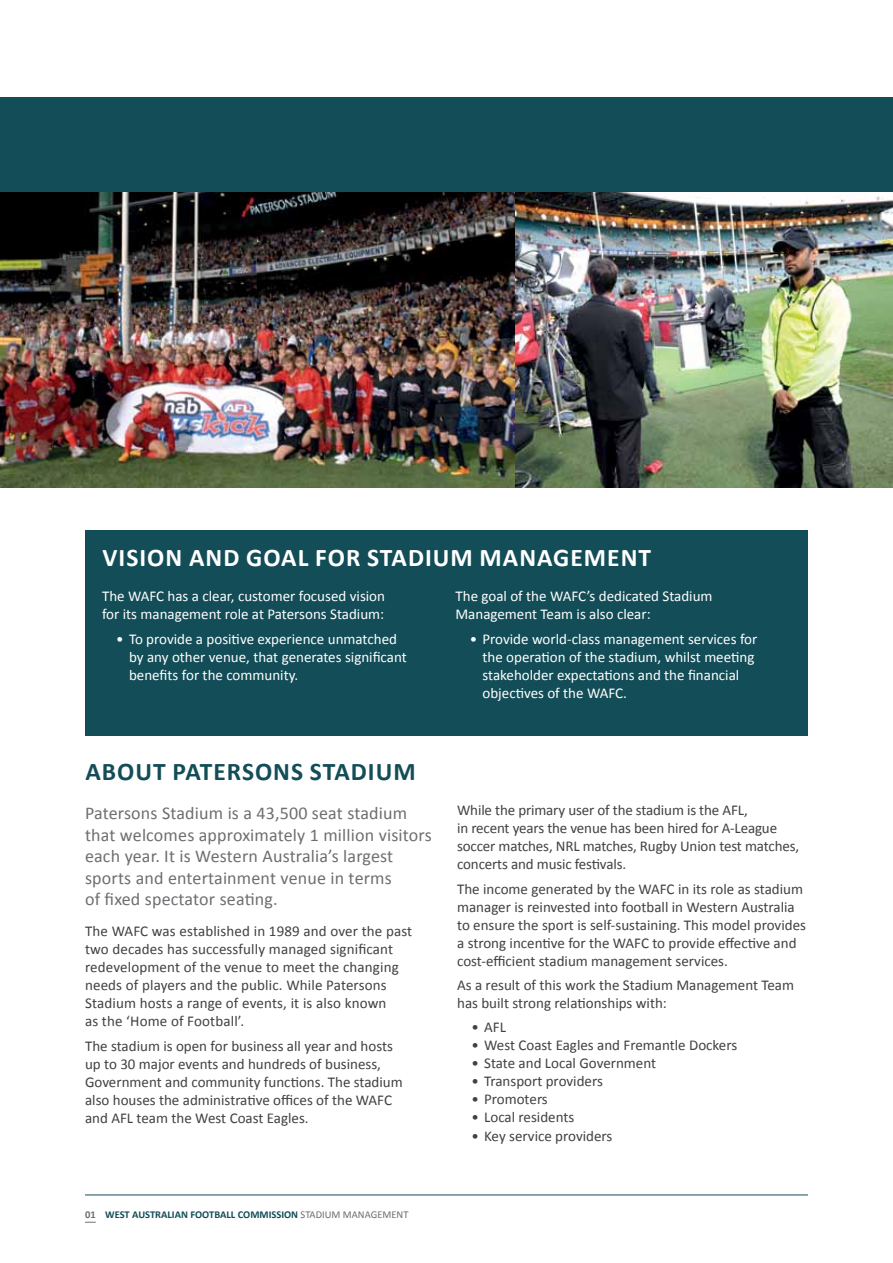
<style>
.page{position:relative;width:893px;height:1263px;background:#fff}
.page>*{position:absolute;margin:0;border:0;box-sizing:border-box;transform-origin:0 0}
.t1{font:700 25.5px "Calibri";letter-spacing:.04em;color:#fff}
.t2{font:700 25.5px "Calibri";color:#134d57}
.t3{font:18px/21.6px "Calibri";letter-spacing:.01em;color:#6d6e71}
.t4{font:15px/18px "Calibri";color:#414042}
.t5{font:15px/18px "Calibri";color:#fff}
.t6{font:700 10.5px "Calibri";color:#134d57}
.s1{color:#6d6e71}
.s2{font-weight:400;color:#6d6e71}
</style>
<div class="page">
<div style="left:0;top:97px;width:893px;height:95px;background:#134d57"></div>
<hr style="left:85px;top:1194px;width:723px;height:1px;background:#134d57">
<img style="left:514px;top:192px;width:379px;height:296px">
<img style="left:0;top:192px;width:514px;height:296px">
<div style="left:85px;top:530px;width:723px;height:206px;background:#134d57"></div>
<h1 class="t1" style="left:103px;top:541px;width:30px">VISION</h1>
<h1 class="t1" style="left:189px;top:541px;width:142px">AND GOAL FOR</h1>
<h1 class="t1" style="left:367px;top:541px;width:16px">STADIUM</h1>
<h1 class="t1" style="left:480px;top:541px;width:18px">MANAGEMENT</h1>
<p class="t5" style="left:102px;top:587px;width:285px">The WAFC has a clear, customer focused vision for its management role at Patersons Stadium:</p>
<p class="t5" style="left:129px;top:630px;width:279px;text-indent:-13px">• To provide a positive experience unmatched by any other venue, that generates significant benefits for the community.</p>
<p class="t5" style="left:455px;top:587px;width:259px">The goal of the WAFC’s dedicated Stadium<br>Management Team is also clear:</p>
<p class="t5" style="left:482px;top:630px;width:276px;text-indent:-13px">• Provide world-class management services for the operation of the stadium, whilst meeting stakeholder expectations and the financial objectives of the WAFC.</p>
<h1 class="t2" style="left:86px;top:755px;width:33px">ABOUT</h1>
<h1 class="t2" style="left:173px;top:755px;width:29px">PATERSONS</h1>
<h1 class="t2" style="left:310px;top:755px;width:29px">STADIUM</h1>
<p class="t3" style="left:85px;top:802px;width:348px">Patersons Stadium is a 43,500 seat stadium that welcomes approximately 1 million visitors each year. It is Western Australia’s largest sports and entertainment venue in terms<br>of fixed spectator seating.</p>
<p class="t4" style="left:85px;top:922px;width:329px">The WAFC was established in 1989 and over the past two decades has successfully managed significant redevelopment of the venue to meet the changing needs of players and the public. While Patersons Stadium hosts a range of events, it is also known<br>as the ‘Home of Football’.</p>
<p class="t4" style="left:85px;top:1036px;width:319px">The stadium is open for business all year and hosts up to 30 major events and hundreds of business, Government and community functions. The stadium also houses the administrative offices of the WAFC and AFL team the West Coast Eagles.</p>
<p class="t4" style="left:457px;top:801px;width:344px">While the primary user of the stadium is the AFL,<br>in recent years the venue has been hired for A-League soccer matches, NRL matches, Rugby Union test matches, concerts and music festivals.</p>
<p class="t4" style="left:457px;top:880px;width:350px">The income generated by the WAFC in its role as stadium manager is reinvested into football in Western Australia to ensure the sport is self-sustaining. This model provides a strong incentive for the WAFC to provide effective and cost-efficient stadium management services.</p>
<p class="t4" style="left:457px;top:976px;width:338px">As a result of this work the Stadium Management Team has built strong relationships with:</p>
<p class="t4" style="left:471px;top:1018px;width:36px">• AFL</p>
<p class="t4" style="left:471px;top:1036px;width:267px">• West Coast Eagles and Fremantle Dockers</p>
<p class="t4" style="left:471px;top:1054px;width:186px">• State and Local Government</p>
<p class="t4" style="left:471px;top:1072px;width:133px">• Transport providers</p>
<p class="t4" style="left:471px;top:1090px;width:78px">• Promoters</p>
<p class="t4" style="left:471px;top:1108px;width:104px">• Local residents</p>
<p class="t4" style="left:471px;top:1126px;width:143px">• Key service providers</p>
<p class="t6" style="left:85px;top:1207px;width:325px"><span class="s1">01</span> WEST AUSTRALIAN FOOTBALL COMMISSION <span class="s2">STADIUM MANAGEMENT</span></p>
</div>
